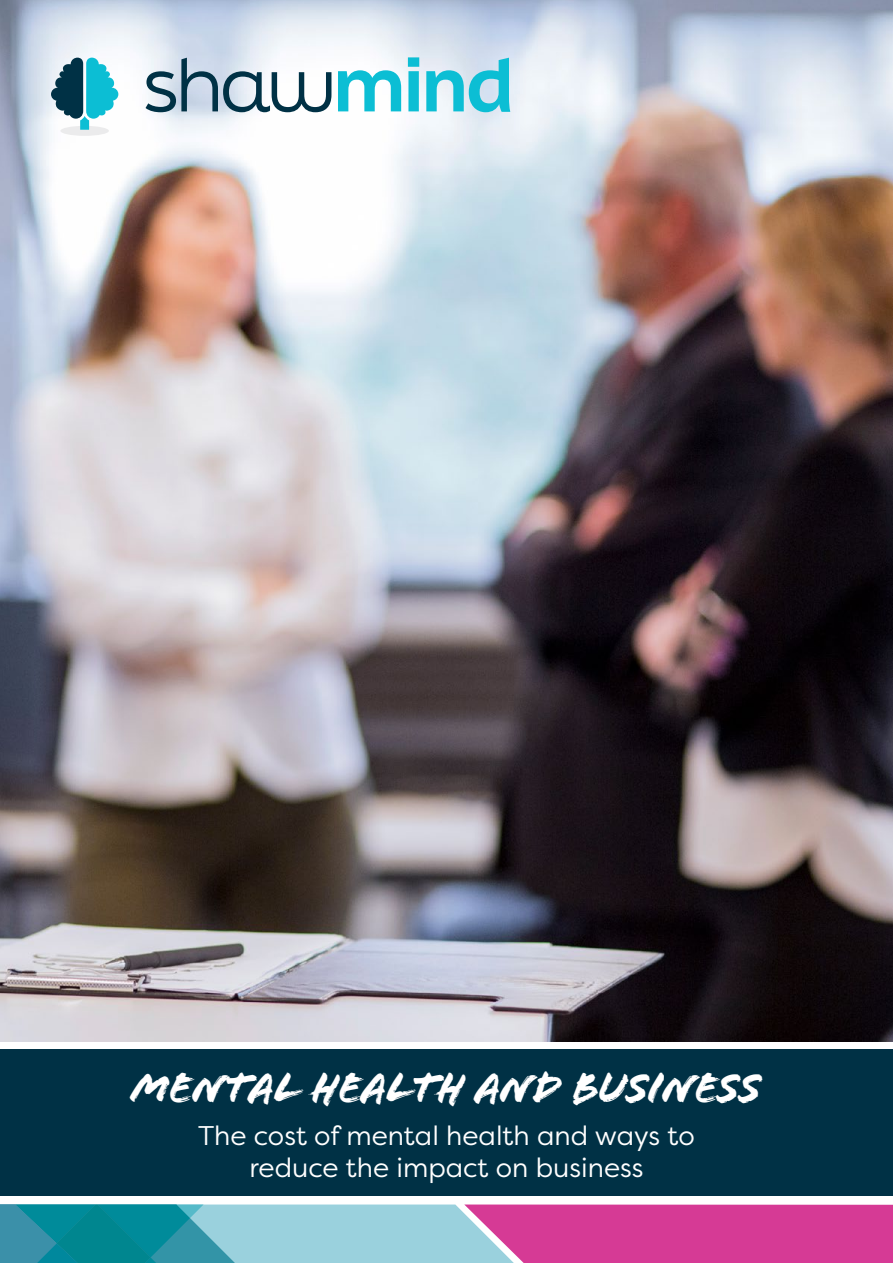
<style>
.page{position:relative;width:893px;height:1263px;background:#fff}
.page>*{position:absolute;margin:0;border:0;box-sizing:border-box;transform-origin:0 0}
.t1{font:51px "Filson Pro";letter-spacing:-.03em;color:#fff}
.t2{font:45px "Flood Std";letter-spacing:-.03em;color:#fff}
.t3{font:27px/31.5px "Filson Pro";color:#fff;text-align:center}
</style>
<div class="page">
<img style="left:0;top:0;width:893px;height:1042px">
<div style="left:0;top:1049px;width:893px;height:147px;background:#003145"></div>
<svg style="left:0;top:1204px;width:893px;height:59px;background:#977fae"></svg>
<svg style="left:146px;top:58px;width:185px;height:54px"></svg>
<svg style="left:338px;top:70px;width:63px;height:41px"></svg>
<svg style="left:408px;top:57px;width:11px;height:54px"></svg>
<svg style="left:426px;top:58px;width:84px;height:54px;background:#7ad3e3"></svg>
<div style="left:60px;top:126px;width:49px;height:10px;background:#ebebec;border-radius:50%"></div>
<svg style="left:51px;top:58px;width:67px;height:72px"></svg>
<h2 class="t2" style="left:131px;top:1061px;width:633px">MENTAL HEALTH AND BUSINESS</h2>
<p class="t3" style="left:198px;top:1119px;width:498px">The cost of mental health and ways to reduce the impact on business</p>
<h1 class="t1" style="left:128px;top:1066px;width:638px">Mental health and business</h1>
</div>
